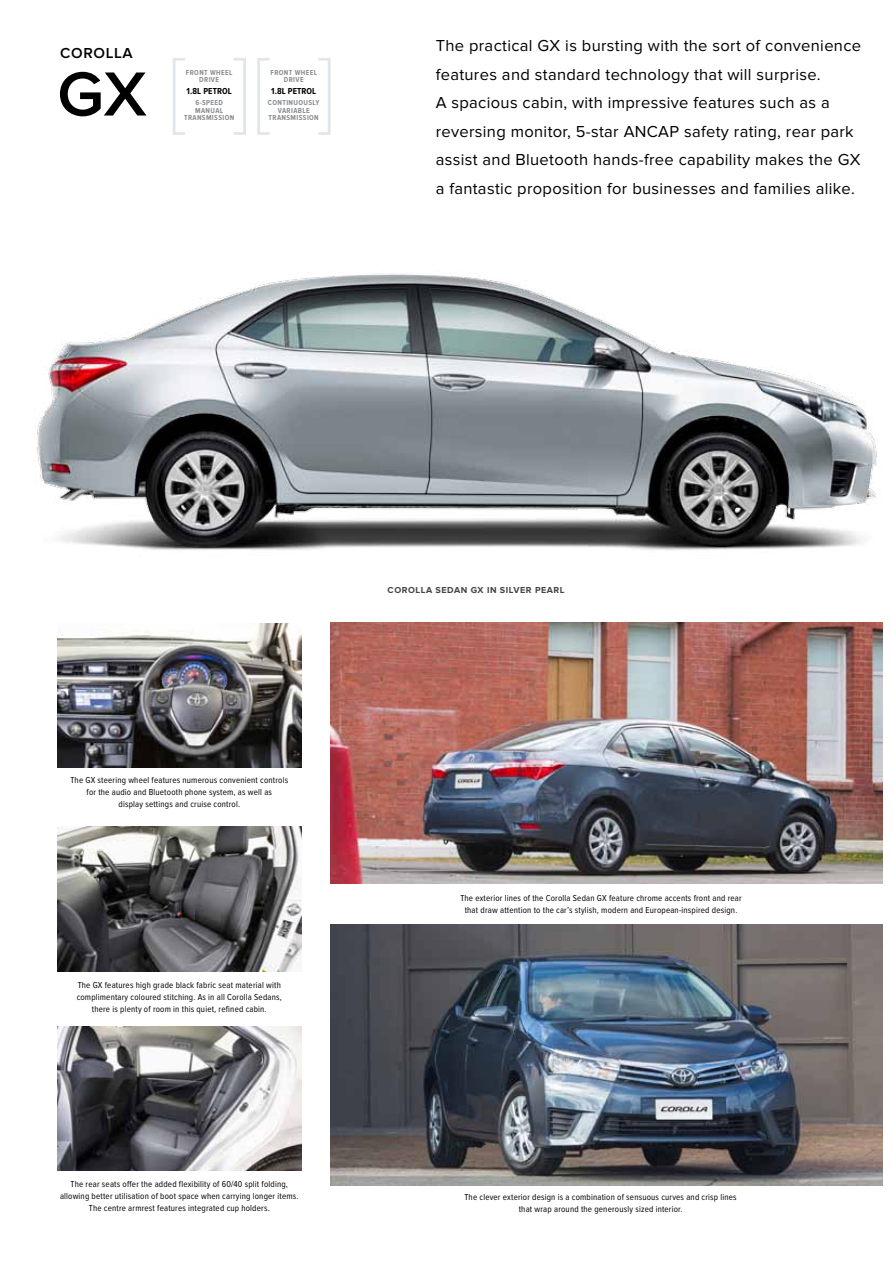
<style>
.page{position:relative;width:893px;height:1263px;background:#fff}
.page>*{position:absolute;margin:0;border:0;box-sizing:border-box;transform-origin:0 0}
.t1{font:600 64.5px "Proxima Nova";color:#000}
.t2{font:16.5px/28.5px "Proxima Nova";letter-spacing:.02em;color:#000}
.t3{font:600 15px "Proxima Nova";letter-spacing:.04em;color:#000}
.t4{font:9px/12px "Proxima Nova Cond";letter-spacing:.02em;color:#000;text-align:center}
.t5{font:700 9px "Proxima Nova";letter-spacing:.06em;color:#434345}
.t6{font:700 9px "Proxima Nova Cond";letter-spacing:.01em;color:#000}
.t7{font:700 7.5px/7.5px "Proxima Nova Cond";letter-spacing:.05em;color:#8b8e90;text-align:center}
</style>
<div class="page">
<img style="left:35px;top:273px;width:842px;height:277px">
<img style="left:330px;top:925px;width:552px;height:260px">
<img style="left:330px;top:623px;width:552px;height:261px">
<img style="left:57px;top:623px;width:244px;height:144px">
<img style="left:57px;top:1026px;width:244px;height:144px">
<img style="left:57px;top:827px;width:244px;height:144px">
<svg style="left:257px;top:58px;width:73px;height:77px"></svg>
<svg style="left:173px;top:58px;width:73px;height:77px"></svg>
<h3 class="t3" style="left:60px;top:44px;width:74px">COROLLA</h3>
<h1 class="t1" style="left:57px;top:57px;width:91px">GX</h1>
<p class="t7" style="left:186px;top:69px;width:48px">FRONT WHEEL<br>DRIVE</p>
<p class="t6" style="left:187px;top:86px;width:47px">1.8L PETROL</p>
<p class="t7" style="left:184px;top:99px;width:52px">6-SPEED<br>MANUAL<br>TRANSMISSION</p>
<p class="t7" style="left:270px;top:69px;width:48px">FRONT WHEEL<br>DRIVE</p>
<p class="t6" style="left:271px;top:86px;width:47px">1.8L PETROL</p>
<p class="t7" style="left:268px;top:99px;width:53px">CONTINUOUSLY<br>VARIABLE<br>TRANSMISSION</p>
<p class="t2" style="left:436px;top:32px;width:427px">The practical GX is bursting with the sort of convenience features and standard technology that will surprise.<br>A spacious cabin, with impressive features such as a reversing monitor, 5-star ANCAP safety rating, rear park assist and Bluetooth hands-free capability makes the GX a fantastic proposition for businesses and families alike.</p>
<p class="t4" style="left:70px;top:775px;width:219px">The GX steering wheel features numerous convenient controls for the audio and Bluetooth phone system, as well as<br>display settings and cruise control.</p>
<p class="t4" style="left:77px;top:979px;width:207px">The GX features high grade black fabric seat material with complimentary coloured stitching. As in all Corolla Sedans, there is plenty of room in this quiet, refined cabin.</p>
<p class="t4" style="left:60px;top:1178px;width:240px">The rear seats offer the added flexibility of 60/40 split folding, allowing better utilisation of boot space when carrying longer items.<br>The centre armrest features integrated cup holders.</p>
<p class="t5" style="left:388px;top:585px;width:179px">COROLLA SEDAN GX IN SILVER PEARL</p>
<p class="t4" style="left:460px;top:892px;width:283px">The exterior lines of the Corolla Sedan GX feature chrome accents front and rear that draw attention to the car’s stylish, modern and European-inspired design.</p>
<p class="t4" style="left:464px;top:1191px;width:274px">The clever exterior design is a combination of sensuous curves and crisp lines that wrap around the generously sized interior.</p>
</div>
